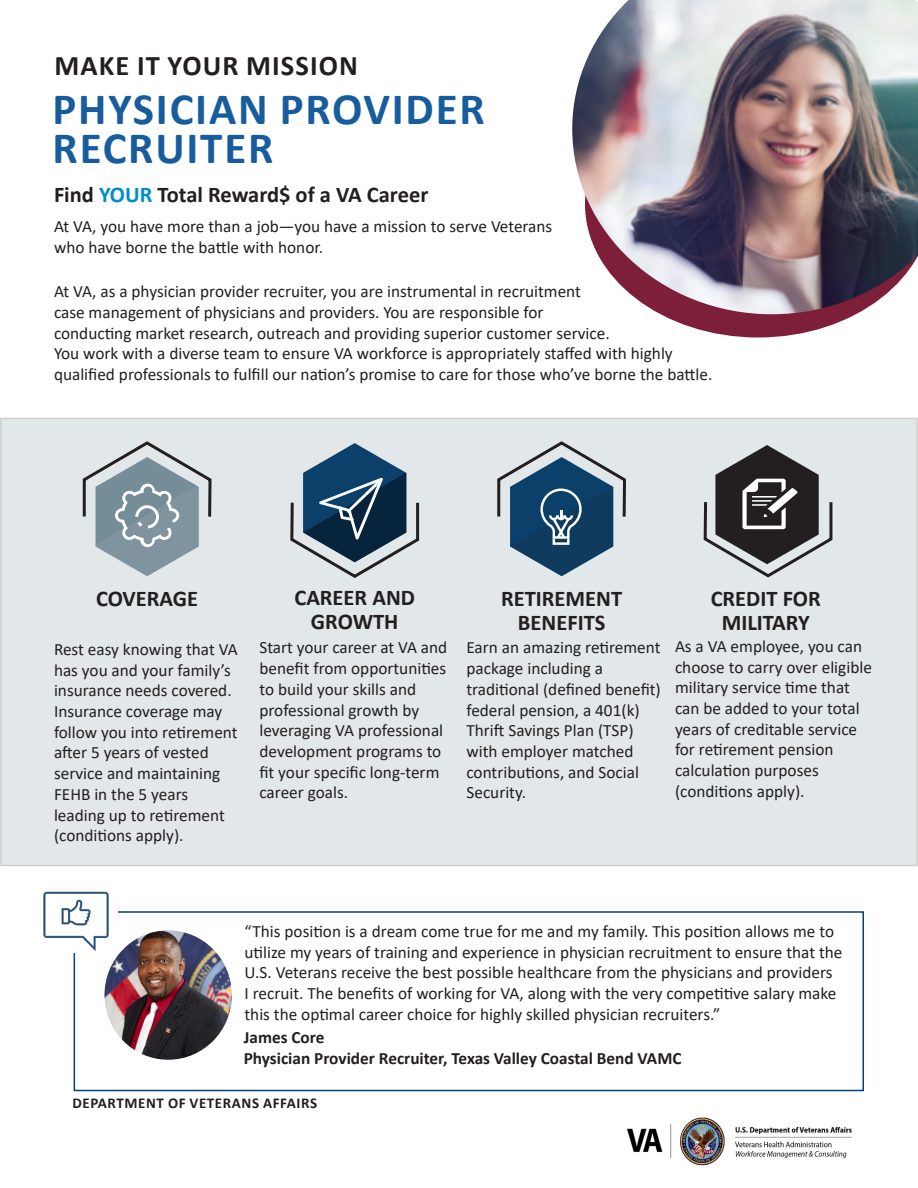
<style>
.page{position:relative;width:918px;height:1188px;background:#fff}
.page>*{position:absolute;margin:0;border:0;box-sizing:border-box;transform-origin:0 0}
.t1{font:700 45px/39px "Calibri";letter-spacing:.04em;color:#175d9e}
.t2{font:700 28.5px "Calibri";letter-spacing:.04em;color:#231f20}
.t3{font:700 22.5px/24px "Calibri";color:#231f20;text-align:center}
.t4{font:17.25px/20.7px "Calibri";color:#231f20}
.t5{font:700 17.25px/20.7px "Calibri";color:#231f20}
.t6{font:700 15px "Calibri";letter-spacing:.04em;color:#231f20}
.s1{color:#008dce}
</style>
<div class="page">
<div style="left:74px;top:911px;width:790px;height:180px;border:2px solid #004279"></div>
<div style="left:1px;top:418px;width:916px;height:448px;background:#e2e7e9"></div>
<svg style="left:660px;top:314px;width:196px;height:24px;fill:#7d1f39"></svg>
<svg style="left:290px;top:443px;width:130px;height:135px"></svg>
<svg style="left:497px;top:441px;width:129px;height:135px"></svg>
<svg style="left:82px;top:441px;width:130px;height:135px"></svg>
<svg style="left:703px;top:445px;width:130px;height:133px"></svg>
<img style="left:572px;top:0;width:346px;height:314px">
<img style="left:104px;top:930px;width:128px;height:130px">
<img style="left:627px;top:1118px;width:225px;height:48px">
<img style="left:43px;top:891px;width:79px;height:71px">
<h2 class="t2" style="left:55px;top:46px;width:305px">MAKE IT YOUR MISSION</h2>
<h1 class="t1" style="left:53px;top:89px;width:434px">PHYSICIAN PROVIDER<br>RECRUITER</h1>
<h3 class="t3" style="left:54px;top:182px;width:376px">Find <span class="s1">YOUR</span> Total Reward$ of a VA Career</h3>
<p class="t4" style="left:54px;top:215px;width:500px">At VA, you have more than a job—you have a mission to serve Veterans who have borne the battle with honor.</p>
<p class="t4" style="left:54px;top:281px;width:660px">At VA, as a physician provider recruiter, you are instrumental in recruitment<br>case management of physicians and providers. You are responsible for<br>conducting market research, outreach and providing superior customer service.<br>You work with a diverse team to ensure VA workforce is appropriately staffed with highly qualified professionals to fulfill our nation’s promise to care for those who’ve borne the battle.</p>
<h3 class="t3" style="left:96px;top:586px;width:104px">COVERAGE</h3>
<h3 class="t3" style="left:294px;top:586px;width:122px">CAREER AND<br>GROWTH</h3>
<h3 class="t3" style="left:501px;top:586px;width:123px">RETIREMENT<br>BENEFITS</h3>
<h3 class="t3" style="left:711px;top:586px;width:112px">CREDIT FOR<br>MILITARY</h3>
<p class="t4" style="left:54px;top:638px;width:185px">Rest easy knowing that VA has you and your family’s insurance needs covered.<br>Insurance coverage may follow you into retirement after 5 years of vested service and maintaining<br>FEHB in the 5 years leading up to retirement (conditions apply).</p>
<p class="t4" style="left:260px;top:637px;width:189px">Start your career at VA and benefit from opportunities to build your skills and professional growth by leveraging VA professional development programs to fit your specific long-term career goals.</p>
<p class="t4" style="left:466px;top:637px;width:196px">Earn an amazing retirement package including a traditional (defined benefit) federal pension, a 401(k)<br>Thrift Savings Plan (TSP) with employer matched contributions, and Social<br>Security.</p>
<p class="t4" style="left:675px;top:635px;width:198px">As a VA employee, you can choose to carry over eligible military service time that can be added to your total years of creditable service for retirement pension calculation purposes (conditions apply).</p>
<p class="t4" style="left:244px;top:920px;width:599px">“This position is a dream come true for me and my family. This position allows me to utilize my years of training and experience in physician recruitment to ensure that the U.S. Veterans receive the best possible healthcare from the physicians and providers<br>I recruit. The benefits of working for VA, along with the very competitive salary make this the optimal career choice for highly skilled physician recruiters.”</p>
<p class="t5" style="left:244px;top:1027px;width:439px">James Core<br>Physician Provider Recruiter, Texas Valley Coastal Bend VAMC</p>
<p class="t6" style="left:72px;top:1093px;width:246px">DEPARTMENT OF VETERANS AFFAIRS</p>
</div>
